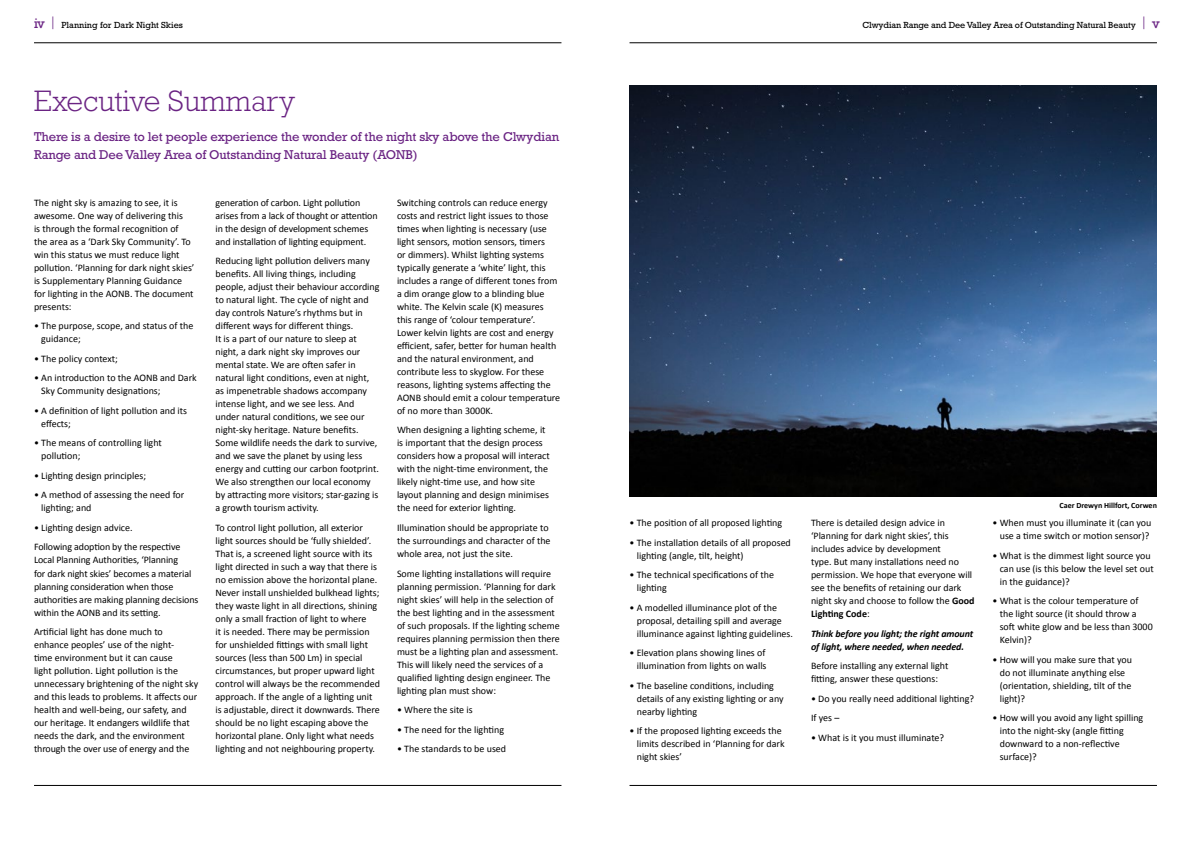
<style>
.page{position:relative;width:1191px;height:842px;background:#fff}
.page>*{position:absolute;margin:0;border:0;box-sizing:border-box;transform-origin:0 0}
.t1{font:300 30px "Rockwell";color:#6a2383}
.t2{font:13px/18px "Rockwell";letter-spacing:-.01em;color:#6a2383}
.t3{font:10px/13px "Calibri";color:#000}
.t4{font:italic 700 10px/13px "Calibri";letter-spacing:-.01em;color:#000}
.t5{font:9px "Rockwell";letter-spacing:-.01em;color:#000}
.t6{font:700 8px "Calibri";color:#000}
.s1{font-size:14px;color:#6a2383}
.s2{font-weight:700}
</style>
<div class="page">
<hr style="left:629px;top:43px;width:528px;height:1px;background:#000">
<hr style="left:629px;top:785px;width:528px;height:1px;background:#000">
<hr style="left:34px;top:43px;width:527px;height:1px;background:#000">
<hr style="left:34px;top:785px;width:527px;height:1px;background:#000">
<img style="left:629px;top:85px;width:528px;height:412px">
<p class="t5" style="left:34px;top:20px;width:150px"><span class="s1">iv</span> <sup>|</sup> Planning for Dark Night Skies</p>
<p class="t5" style="left:862px;top:20px;width:299px">Clwydian Range and Dee Valley Area of Outstanding Natural Beauty <sup>|</sup> <span class="s1">v</span></p>
<h1 class="t1" style="left:34px;top:83px;width:263px">Executive Summary</h1>
<h2 class="t2" style="left:34px;top:127px;width:527px">There is a desire to let people experience the wonder of the night sky above the Clwydian<br>Range and Dee Valley Area of Outstanding Natural Beauty (AONB)</h2>
<p class="t3" style="left:34px;top:196px;width:162px">The night sky is amazing to see, it is awesome. One way of delivering this<br>is through the formal recognition of the area as a ‘Dark Sky Community’. To win this status we must reduce light pollution. ‘Planning for dark night skies’ is Supplementary Planning Guidance for lighting in the AONB. The document presents:</p>
<p class="t3" style="left:41px;top:320px;width:154px;text-indent:-7px">• The purpose, scope, and status of the guidance;</p>
<p class="t3" style="left:34px;top:352px;width:85px">• The policy context;</p>
<p class="t3" style="left:41px;top:372px;width:157px;text-indent:-7px">• An introduction to the AONB and Dark<br>Sky Community designations;</p>
<p class="t3" style="left:41px;top:404px;width:147px;text-indent:-7px">• A definition of light pollution and its effects;</p>
<p class="t3" style="left:41px;top:437px;width:122px;text-indent:-7px">• The means of controlling light pollution;</p>
<p class="t3" style="left:34px;top:469px;width:113px">• Lighting design principles;</p>
<p class="t3" style="left:41px;top:489px;width:145px;text-indent:-7px">• A method of assessing the need for lighting; and</p>
<p class="t3" style="left:34px;top:518px;width:148px;line-height:19.5px">• Lighting design advice.<br>Following adoption by the respective</p>
<p class="t3" style="left:34px;top:554px;width:166px">Local Planning Authorities, ‘Planning<br>for dark night skies’ becomes a material planning consideration when those authorities are making planning decisions within the AONB and its setting.</p>
<p class="t3" style="left:34px;top:625px;width:166px">Artificial light has done much to enhance peoples’ use of the night-<br>time environment but it can cause<br>light pollution. Light pollution is the unnecessary brightening of the night sky and this leads to problems. It affects our health and well-being, our safety, and our heritage. It endangers wildlife that needs the dark, and the environment through the over use of energy and the</p>
<p class="t3" style="left:215px;top:196px;width:164px">generation of carbon. Light pollution arises from a lack of thought or attention in the design of development schemes and installation of lighting equipment.</p>
<p class="t3" style="left:215px;top:255px;width:165px">Reducing light pollution delivers many benefits. All living things, including people, adjust their behaviour according to natural light. The cycle of night and day controls Nature’s rhythms but in different ways for different things.<br>It is a part of our nature to sleep at night, a dark night sky improves our mental state. We are often safer in natural light conditions, even at night, as impenetrable shadows accompany intense light, and we see less. And under natural conditions, we see our night-sky heritage. Nature benefits.<br>Some wildlife needs the dark to survive, and we save the planet by using less energy and cutting our carbon footprint.<br>We also strengthen our local economy by attracting more visitors; star-gazing is a growth tourism activity.</p>
<p class="t3" style="left:215px;top:521px;width:166px">To control light pollution, all exterior light sources should be ‘fully shielded’.<br>That is, a screened light source with its light directed in such a way that there is no emission above the horizontal plane.<br>Never install unshielded bulkhead lights; they waste light in all directions, shining only a small fraction of light to where<br>it is needed. There may be permission for unshielded fittings with small light sources (less than 500 Lm) in special circumstances, but proper upward light control will always be the recommended approach. If the angle of a lighting unit is adjustable, direct it downwards. There should be no light escaping above the horizontal plane. Only light what needs lighting and not neighbouring property.</p>
<p class="t3" style="left:397px;top:196px;width:165px">Switching controls can reduce energy costs and restrict light issues to those times when lighting is necessary (use light sensors, motion sensors, timers<br>or dimmers). Whilst lighting systems typically generate a ‘white’ light, this includes a range of different tones from a dim orange glow to a blinding blue white. The Kelvin scale (K) measures this range of ‘colour temperature’.<br>Lower kelvin lights are cost and energy efficient, safer, better for human health and the natural environment, and contribute less to skyglow. For these reasons, lighting systems affecting the AONB should emit a colour temperature of no more than 3000K.</p>
<p class="t3" style="left:397px;top:424px;width:154px">When designing a lighting scheme, it is important that the design process considers how a proposal will interact with the night-time environment, the likely night-time use, and how site layout planning and design minimises the need for exterior lighting.</p>
<p class="t3" style="left:397px;top:521px;width:155px">Illumination should be appropriate to the surroundings and character of the whole area, not just the site.</p>
<p class="t3" style="left:397px;top:567px;width:164px">Some lighting installations will require planning permission. ‘Planning for dark night skies’ will help in the selection of the best lighting and in the assessment of such proposals. If the lighting scheme requires planning permission then there must be a lighting plan and assessment.<br>This will likely need the services of a qualified lighting design engineer. The lighting plan must show:</p>
<p class="t3" style="left:397px;top:703px;width:77px">• Where the site is</p>
<p class="t3" style="left:397px;top:723px;width:109px">• The need for the lighting</p>
<p class="t3" style="left:397px;top:742px;width:111px">• The standards to be used</p>
<p class="t3" style="left:629px;top:516px;width:154px">• The position of all proposed lighting</p>
<p class="t3" style="left:637px;top:536px;width:156px;text-indent:-7px">• The installation details of all proposed lighting (angle, tilt, height)</p>
<p class="t3" style="left:637px;top:568px;width:139px;text-indent:-7px">• The technical specifications of the lighting</p>
<p class="t3" style="left:637px;top:601px;width:158px;text-indent:-7px">• A modelled illuminance plot of the proposal, detailing spill and average illuminance against lighting guidelines.</p>
<p class="t3" style="left:629px;top:646px;width:138px;text-align:right">• Elevation plans showing lines of illumination from lights on walls</p>
<p class="t3" style="left:637px;top:679px;width:148px;text-indent:-7px">• The baseline conditions, including details of any existing lighting or any nearby lighting</p>
<p class="t3" style="left:637px;top:724px;width:149px;text-indent:-7px">• If the proposed lighting exceeds the limits described in ‘Planning for dark night skies’</p>
<p class="t3" style="left:811px;top:516px;width:165px">There is detailed design advice in ‘Planning for dark night skies’, this includes advice by development<br>type. But many installations need no permission. We hope that everyone will see the benefits of retaining our dark night sky and choose to follow the <span class="s2">Good Lighting Code</span>:</p>
<p class="t4" style="left:811px;top:627px;width:164px">Think before you light; the right amount of light, where needed, when needed.</p>
<p class="t3" style="left:811px;top:659px;width:139px">Before installing any external light fitting, answer these questions:</p>
<p class="t3" style="left:811px;top:689px;width:164px;line-height:19.5px">• Do you really need additional lighting?<br>If yes –</p>
<p class="t3" style="left:811px;top:731px;width:135px">• What is it you must illuminate?</p>
<p class="t6" style="left:1059px;top:500px;width:99px">Caer Drewyn Hillfort, Corwen</p>
<p class="t3" style="left:992px;top:516px;width:160px;text-align:center">• When must you illuminate it (can you use a time switch or motion sensor)?</p>
<p class="t3" style="left:999px;top:549px;width:155px;text-indent:-7px">• What is the dimmest light source you can use (is this below the level set out in the guidance)?</p>
<p class="t3" style="left:999px;top:594px;width:154px;text-indent:-7px">• What is the colour temperature of the light source (it should throw a soft white glow and be less than 3000<br>Kelvin)?</p>
<p class="t3" style="left:999px;top:653px;width:134px;text-indent:-7px">• How will you make sure that you do not illuminate anything else (orientation, shielding, tilt of the light)?</p>
<p class="t3" style="left:999px;top:711px;width:145px;text-indent:-7px">• How will you avoid any light spilling into the night-sky (angle fitting downward to a non-reflective surface)?</p>
</div>
